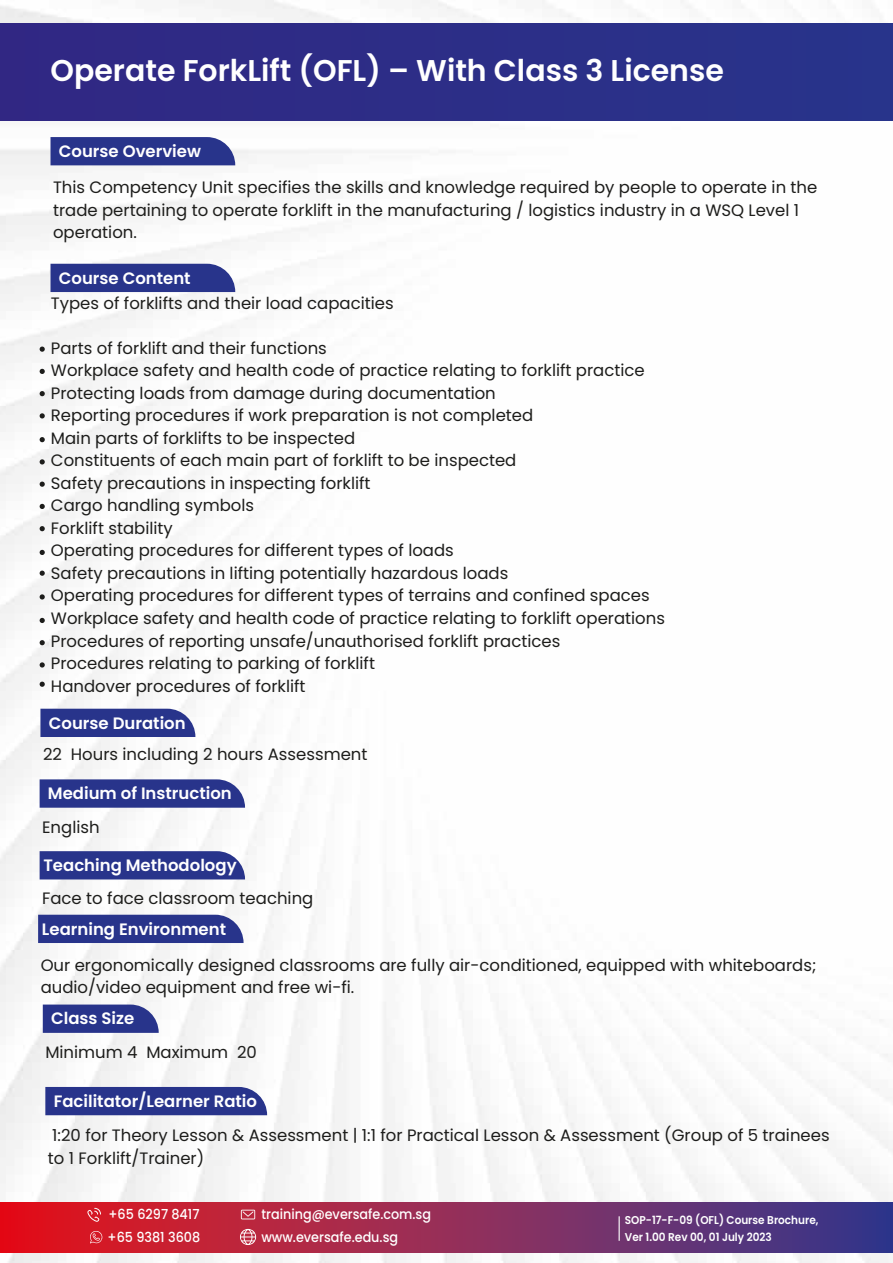
<style>
.page{position:relative;width:893px;height:1263px;background:#fff}
.page>*{position:absolute;margin:0;border:0;box-sizing:border-box;transform-origin:0 0}
.t1{font:600 30px "Poppins";color:#fff}
.t2{font:16.5px/22.5px "Poppins";color:#1d1d1b}
.t3{font:600 16.5px "Poppins";color:#fff}
.t4{font:500 13.8px/23.2px "Poppins";color:#fff;scale:.93 1}
.t5{font:600 11.4px/16.5px "Poppins";color:#fff;scale:.93 1}
</style>
<div class="page">
<img style="left:0;top:0;width:893px;height:1263px">
<div style="left:0;top:23px;width:893px;height:97px;background:#2d2e87"></div>
<svg style="left:0;top:1203px;width:893px;height:49px;background:#902a56"></svg>
<svg style="left:240px;top:1229px;width:16px;height:16px"></svg>
<svg style="left:241px;top:1210px;width:14px;height:9px"></svg>
<svg style="left:87px;top:1208px;width:14px;height:14px"></svg>
<svg style="left:619px;top:1216px;width:1px;height:25px"></svg>
<svg style="left:90px;top:1230px;width:12px;height:13px"></svg>
<div style="left:51px;top:137px;width:184px;height:28px;background:#28348b"></div>
<div style="left:51px;top:264px;width:184px;height:28px;background:#28348b"></div>
<svg style="left:40px;top:347px;width:5px;height:5px"></svg>
<svg style="left:40px;top:369px;width:5px;height:5px"></svg>
<svg style="left:40px;top:391px;width:5px;height:5px"></svg>
<svg style="left:40px;top:413px;width:5px;height:5px"></svg>
<svg style="left:40px;top:482px;width:5px;height:5px"></svg>
<svg style="left:40px;top:504px;width:5px;height:5px"></svg>
<svg style="left:40px;top:526px;width:5px;height:5px"></svg>
<svg style="left:40px;top:550px;width:5px;height:5px"></svg>
<svg style="left:40px;top:437px;width:5px;height:5px"></svg>
<svg style="left:40px;top:459px;width:5px;height:5px"></svg>
<svg style="left:40px;top:571px;width:5px;height:5px"></svg>
<svg style="left:40px;top:594px;width:5px;height:5px"></svg>
<svg style="left:40px;top:618px;width:5px;height:5px"></svg>
<svg style="left:40px;top:640px;width:5px;height:5px"></svg>
<svg style="left:40px;top:662px;width:5px;height:5px"></svg>
<svg style="left:40px;top:682px;width:5px;height:5px"></svg>
<div style="left:40px;top:709px;width:155px;height:28px;background:#28348b"></div>
<svg style="left:40px;top:779px;width:205px;height:29px;background:#323e90"></svg>
<div style="left:40px;top:851px;width:205px;height:28px;background:#28348b"></div>
<div style="left:38px;top:915px;width:206px;height:28px;background:#28348b"></div>
<svg style="left:43px;top:1004px;width:116px;height:29px;background:#374393"></svg>
<div style="left:45px;top:1087px;width:222px;height:28px;background:#28348b"></div>
<h1 class="t1" style="left:51px;top:53px;width:675px">Operate ForkLift (OFL) – With Class 3 License</h1>
<p class="t3" style="left:59px;top:142px;width:144px">Course Overview</p>
<p class="t2" style="left:53px;top:176px;width:766px">This Competency Unit specifies the skills and knowledge required by people to operate in the trade pertaining to operate forklift in the manufacturing / logistics industry in a WSQ Level 1 operation.</p>
<p class="t3" style="left:59px;top:268px;width:133px">Course Content</p>
<p class="t2" style="left:51px;top:292px;width:344px">Types of forklifts and their load capacities</p>
<p class="t2" style="left:51px;top:337px;width:616px">Parts of forklift and their functions<br>Workplace safety and health code of practice relating to forklift practice Protecting loads from damage during documentation<br>Reporting procedures if work preparation is not completed<br>Main parts of forklifts to be inspected<br>Constituents of each main part of forklift to be inspected<br>Safety precautions in inspecting forklift<br>Cargo handling symbols<br>Forklift stability<br>Operating procedures for different types of loads<br>Safety precautions in lifting potentially hazardous loads<br>Operating procedures for different types of terrains and confined spaces Workplace safety and health code of practice relating to forklift operations Procedures of reporting unsafe/unauthorised forklift practices<br>Procedures relating to parking of forklift<br>Handover procedures of forklift</p>
<p class="t3" style="left:49px;top:713px;width:138px">Course Duration</p>
<p class="t2" style="left:43px;top:743px;width:326px">22 Hours including 2 hours Assessment</p>
<p class="t3" style="left:48px;top:784px;width:185px">Medium of Instruction</p>
<p class="t2" style="left:42px;top:816px;width:59px">English</p>
<p class="t3" style="left:43px;top:856px;width:195px">Teaching Methodology</p>
<p class="t2" style="left:42px;top:887px;width:273px">Face to face classroom teaching</p>
<p class="t3" style="left:42px;top:919px;width:186px">Learning Environment</p>
<p class="t2" style="left:41px;top:954px;width:777px">Our ergonomically designed classrooms are fully air-conditioned, equipped with whiteboards; audio/video equipment and free wi-fi.</p>
<p class="t3" style="left:51px;top:1009px;width:85px">Class Size</p>
<p class="t2" style="left:45px;top:1041px;width:213px">Minimum 4 Maximum 20</p>
<p class="t3" style="left:54px;top:1091px;width:205px">Facilitator/Learner Ratio</p>
<p class="t2" style="left:48px;top:1124px;width:783px">1:20 for Theory Lesson &amp; Assessment | 1:1 for Practical Lesson &amp; Assessment (Group of 5 trainees to 1 Forklift/Trainer)</p>
<p class="t4" style="left:108px;top:1202px;width:101px">+65 6297 8417 +65 9381 3608</p>
<p class="t4" style="left:261px;top:1202px;width:184px">training@eversafe.com.sg www.eversafe.edu.sg</p>
<p class="t5" style="left:625px;top:1212px;width:210px">SOP-17-F-09 (OFL) Course Brochure,<br>Ver 1.00 Rev 00, 01 July 2023</p>
</div>
